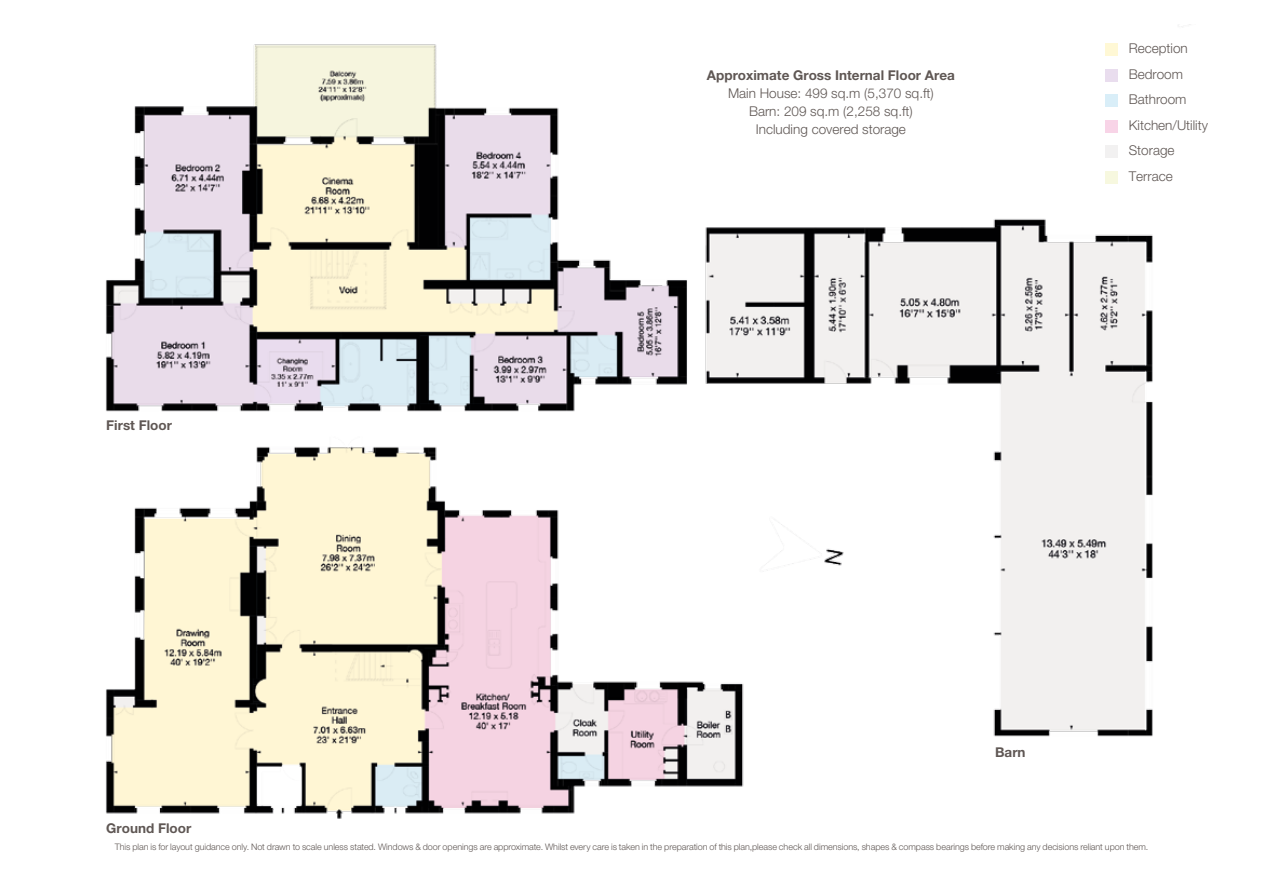
<style>
.page{position:relative;width:1263px;height:893px;background:#fff}
.page>*{position:absolute;margin:0;border:0;box-sizing:border-box;transform-origin:0 0}
.t1{font:300 13.5px/25.5px "Helvetica Neue";color:#5f5754}
.t2{font:700 13.5px "Helvetica Neue";color:#5f5754}
.t3{font:300 9px "Helvetica Neue";letter-spacing:-.005em;color:#5f5754}
</style>
<div class="page">
<img style="left:106px;top:24px;width:1085px;height:795px">
<img style="left:743px;top:511px;width:104px;height:76px">
<div style="left:1105px;top:43px;width:12px;height:13px;background:#fff8d5"></div>
<div style="left:1105px;top:69px;width:12px;height:13px;background:#e9ddee"></div>
<div style="left:1105px;top:94px;width:12px;height:13px;background:#d9eef8"></div>
<div style="left:1105px;top:120px;width:12px;height:13px;background:#f8d4e7"></div>
<div style="left:1105px;top:145px;width:12px;height:13px;background:#f2f1f1"></div>
<div style="left:1105px;top:171px;width:12px;height:13px;background:#f7f8df"></div>
<h1 class="t2" style="left:106px;top:417px;width:67px">First Floor</h1>
<h1 class="t2" style="left:106px;top:819px;width:86px">Ground Floor</h1>
<h1 class="t2" style="left:707px;top:67px;width:249px">Approximate Gross Internal Floor Area</h1>
<h1 class="t1" style="left:728px;top:84px;width:207px;line-height:18px;text-align:center">Main House: 499 sq.m (5,370 sq.ft)<br>Barn: 209 sq.m (2,258 sq.ft)<br>Including covered storage</h1>
<h1 class="t1" style="left:1129px;top:35px;width:81px">Reception<br>Bedroom<br>Bathroom<br>Kitchen/Utility<br>Storage<br>Terrace</h1>
<h1 class="t2" style="left:995px;top:744px;width:32px">Barn</h1>
<p class="t3" style="left:115px;top:842px;width:1035px">This plan is for layout guidance only. Not drawn to scale unless stated. Windows &amp; door openings are approximate. Whilst every care is taken in the preparation of this plan,please check all dimensions, shapes &amp; compass bearings before making any decisions reliant upon them.</p>
</div>
